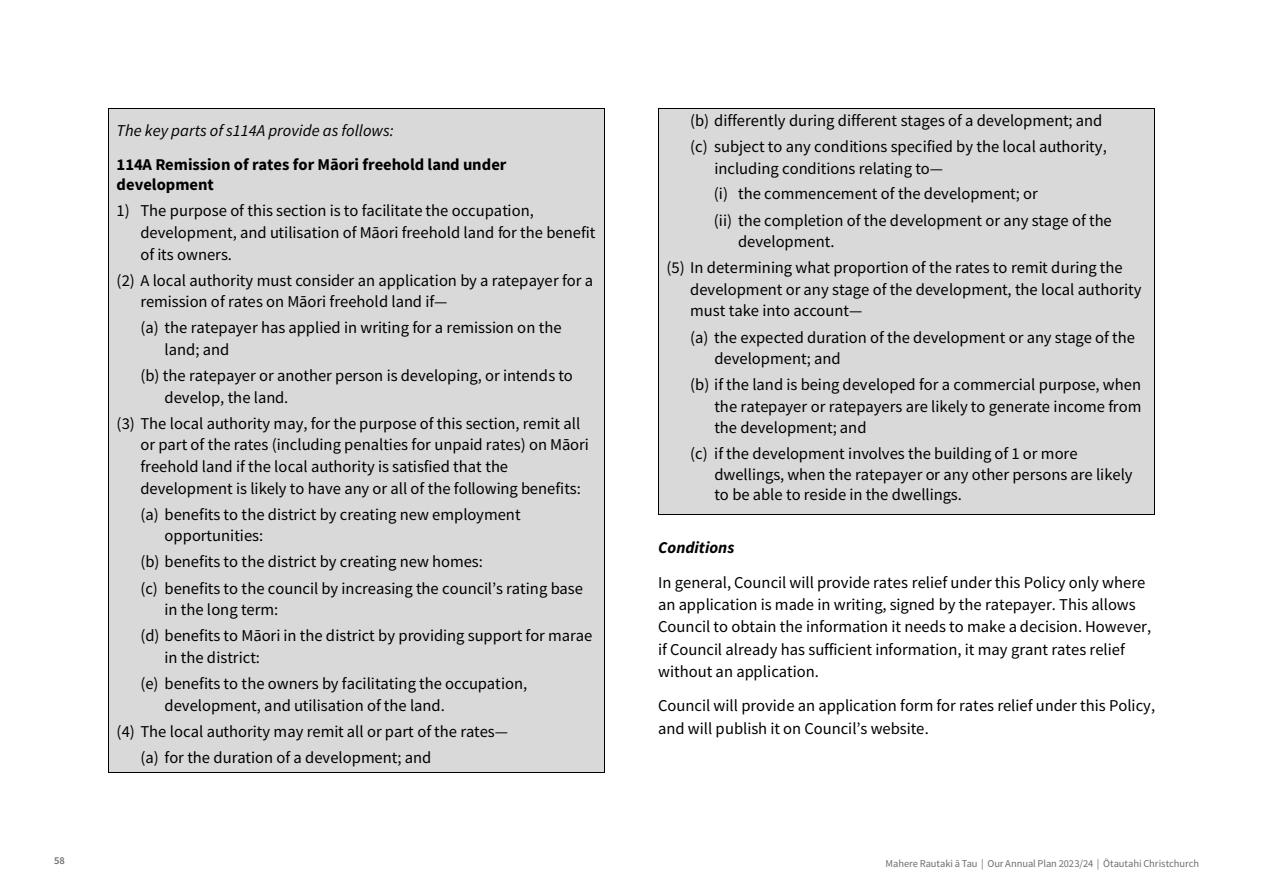
<style>
.page{position:relative;width:1263px;height:893px;background:#fff}
.page>*{position:absolute;margin:0;border:0;box-sizing:border-box;transform-origin:0 0}
.t1{font:16.5px/21.6px "Source Sans Pro";color:#000}
.t2{font:700 16.5px/20.9px "Source Sans Pro";color:#000}
.t3{font:italic 16.5px "Source Sans Pro";color:#000}
.t4{font:italic 700 16.5px "Source Sans Pro";color:#000}
.t5{font:10.5px "Source Sans Pro";letter-spacing:-.005em;color:#6d6e71}
.t6{font:600 10.5px "Source Sans Pro";color:#6d6e71}
</style>
<div class="page">
<div style="left:109px;top:109px;width:495px;height:160px;background:#d9d9d9"></div>
<hr style="left:109px;top:108px;width:495px;height:1px;background:#000">
<hr style="left:108px;top:109px;width:1px;height:160px;background:#000">
<hr style="left:604px;top:109px;width:1px;height:160px;background:#000">
<div style="left:109px;top:269px;width:495px;height:143px;background:#d9d9d9"></div>
<hr style="left:108px;top:269px;width:1px;height:143px;background:#000">
<hr style="left:604px;top:269px;width:1px;height:143px;background:#000">
<div style="left:109px;top:412px;width:495px;height:308px;background:#d9d9d9"></div>
<hr style="left:108px;top:412px;width:1px;height:308px;background:#000">
<hr style="left:604px;top:412px;width:1px;height:308px;background:#000">
<div style="left:109px;top:720px;width:495px;height:52px;background:#d9d9d9"></div>
<hr style="left:108px;top:720px;width:1px;height:52px;background:#000">
<hr style="left:109px;top:772px;width:495px;height:1px;background:#000">
<hr style="left:604px;top:720px;width:1px;height:52px;background:#000">
<div style="left:659px;top:109px;width:495px;height:147px;background:#d9d9d9"></div>
<hr style="left:659px;top:108px;width:495px;height:1px;background:#000">
<hr style="left:658px;top:109px;width:1px;height:147px;background:#000">
<hr style="left:1154px;top:109px;width:1px;height:147px;background:#000">
<div style="left:659px;top:256px;width:495px;height:258px;background:#d9d9d9"></div>
<hr style="left:658px;top:256px;width:1px;height:258px;background:#000">
<hr style="left:659px;top:514px;width:495px;height:1px;background:#000">
<hr style="left:1154px;top:256px;width:1px;height:258px;background:#000">
<p class="t6" style="left:54px;top:854px;width:12px">58</p>
<p class="t3" style="left:117px;top:120px;width:279px">The key parts of s114A provide as follows:</p>
<p class="t2" style="left:117px;top:153px;width:391px">114A Remission of rates for Māori freehold land under development</p>
<p class="t1" style="left:140px;top:200px;width:457px;text-indent:-24px">1) The purpose of this section is to facilitate the occupation, development, and utilisation of Māori freehold land for the benefit of its owners.</p>
<p class="t1" style="left:140px;top:269px;width:454px;text-indent:-24px">(2) A local authority must consider an application by a ratepayer for a remission of rates on Māori freehold land if—</p>
<p class="t1" style="left:165px;top:317px;width:398px;text-indent:-24px">(a) the ratepayer has applied in writing for a remission on the land; and</p>
<p class="t1" style="left:165px;top:365px;width:410px;text-indent:-24px">(b) the ratepayer or another person is developing, or intends to develop, the land.</p>
<p class="t1" style="left:140px;top:412px;width:450px;text-indent:-24px">(3) The local authority may, for the purpose of this section, remit all or part of the rates (including penalties for unpaid rates) on Māori freehold land if the local authority is satisfied that the development is likely to have any or all of the following benefits:</p>
<p class="t1" style="left:165px;top:503px;width:358px;text-indent:-24px">(a) benefits to the district by creating new employment opportunities:</p>
<p class="t1" style="left:140px;top:549px;width:444px;line-height:26.2px">(b) benefits to the district by creating new homes:<br>(c) benefits to the council by increasing the council’s rating base</p>
<p class="t1" style="left:140px;top:597px;width:453px;line-height:26px;text-indent:24px">in the long term:<br>(d) benefits to Māori in the district by providing support for marae</p>
<p class="t1" style="left:140px;top:644px;width:388px;line-height:26.2px;text-indent:24px">in the district:<br>(e) benefits to the owners by facilitating the occupation,</p>
<p class="t1" style="left:165px;top:694px;width:282px">development, and utilisation of the land.</p>
<p class="t1" style="left:117px;top:720px;width:393px">(4) The local authority may remit all or part of the rates—</p>
<p class="t1" style="left:140px;top:746px;width:292px">(a) for the duration of a development; and</p>
<p class="t1" style="left:690px;top:107px;width:418px;line-height:26.2px">(b) differently during different stages of a development; and (c) subject to any conditions specified by the local authority,</p>
<p class="t1" style="left:714px;top:155px;width:399px;line-height:26.1px">including conditions relating to—<br>(i) the commencement of the development; or<br>(ii) the completion of the development or any stage of the</p>
<p class="t1" style="left:666px;top:229px;width:458px;line-height:26px;text-indent:72px">development.<br>(5) In determining what proportion of the rates to remit during the</p>
<p class="t1" style="left:690px;top:278px;width:453px">development or any stage of the development, the local authority must take into account—</p>
<p class="t1" style="left:714px;top:326px;width:422px;text-indent:-24px">(a) the expected duration of the development or any stage of the development; and</p>
<p class="t1" style="left:714px;top:374px;width:429px;text-align:justify;text-indent:-24px">(b) if the land is being developed for a commercial purpose, when the ratepayer or ratepayers are likely to generate income from the development; and</p>
<p class="t1" style="left:714px;top:443px;width:420px;line-height:20.9px;text-indent:-24px">(c) if the development involves the building of 1 or more dwellings, when the ratepayer or any other persons are likely to be able to reside in the dwellings.</p>
<p class="t4" style="left:658px;top:536px;width:78px">Conditions</p>
<p class="t1" style="left:658px;top:571px;width:494px;line-height:22.4px">In general, Council will provide rates relief under this Policy only where an application is made in writing, signed by the ratepayer. This allows Council to obtain the information it needs to make a decision. However, if Council already has sufficient information, it may grant rates relief without an application.</p>
<p class="t1" style="left:658px;top:694px;width:499px;line-height:22.6px">Council will provide an application form for rates relief under this Policy, and will publish it on Council’s website.</p>
<p class="t5" style="left:885px;top:857px;width:315px">Mahere Rautaki ā Tau | Our Annual Plan 2023/24 | Ōtautahi Christchurch</p>
</div>
